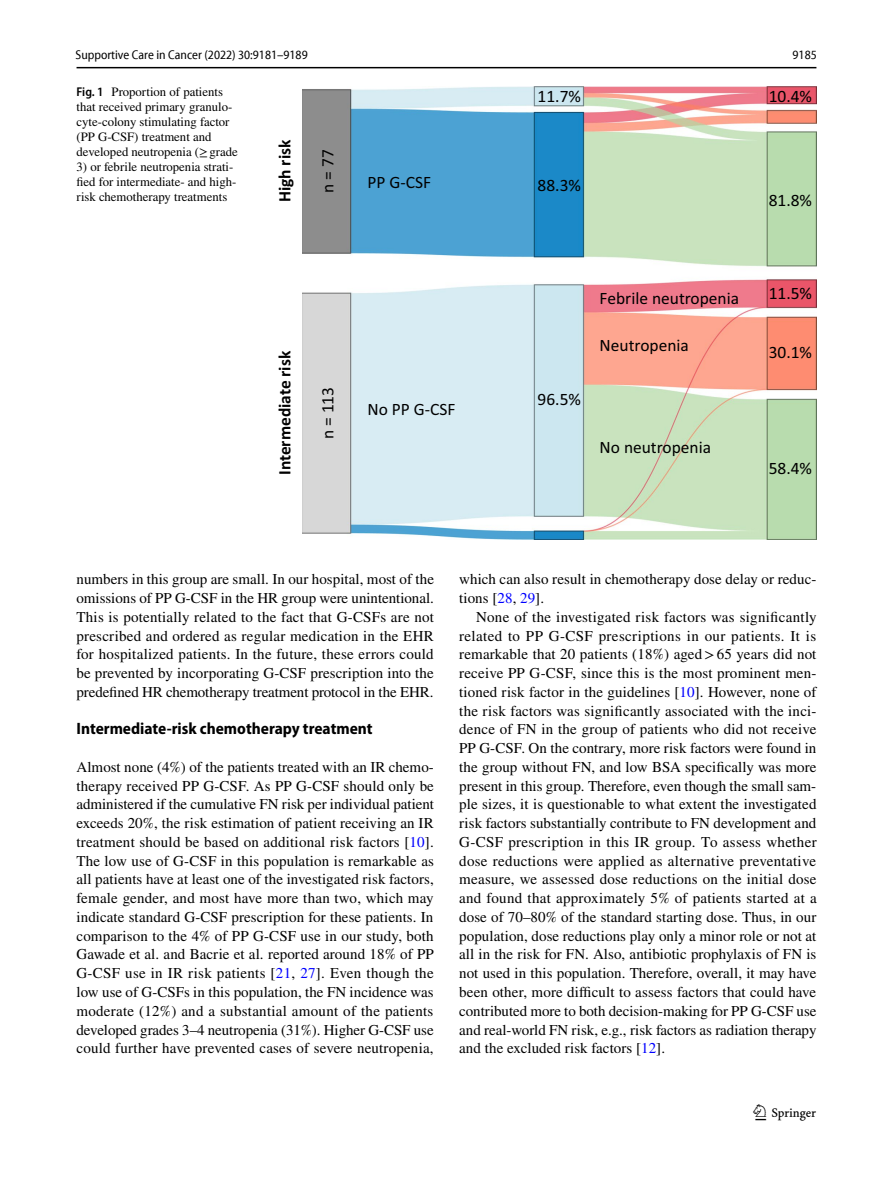
<style>
.page{position:relative;width:893px;height:1187px;background:#fff}
.page>*{position:absolute;margin:0;border:0;box-sizing:border-box;transform-origin:0 0}
.t1{font:22.5px "Springnew Regular 3";color:#000}
.t2{font:17.4px "Calibri";color:#000}
.t3{font:700 17.4px "Calibri";color:#000}
.t4{font:700 semi-condensed 16.5px "Myriad Pro";color:#000}
.t5{font:15px/18.8px "STIX";letter-spacing:.005em;color:#000;text-align:justify}
.t6{font:12.75px/15px "STIX";color:#000}
.t7{font:semi-condensed 12.75px "Myriad Pro Unic";color:#000}
.s1{font-family:"Myriad Pro";font-weight:600;font-stretch:semi-condensed}
.s2{color:#00f}
</style>
<div class="page">
<hr style="left:77px;top:67px;width:739px;height:1px;background:#000">
<img style="left:302px;top:87px;width:514px;height:452px">
<p class="t7" style="left:76px;top:50px;width:234px">Supportive Care in Cancer (2022) 30:9181–9189</p>
<p class="t7" style="left:793px;top:50px;width:26px">9185</p>
<p class="t6" style="left:77px;top:85px;width:163px"><span class="s1">Fig. 1</span> Proportion of patients that received primary granulo&shy;cyte-colony stimulating factor (PP G-CSF) treatment and developed neutropenia (≥grade</p>
<p class="t6" style="left:77px;top:160px;width:161px">3) or febrile neutropenia strati&shy;fied for intermediate- and high&shy;risk chemotherapy treatments</p>
<p class="t3" style="left:273px;top:202px;width:64px;rotate:-90deg">High risk</p>
<p class="t2" style="left:316px;top:193px;width:45px;rotate:-90deg">n = 77</p>
<p class="t2" style="left:367px;top:171px;width:65px">PP G-CSF</p>
<p class="t3" style="left:273px;top:475px;width:126px;rotate:-90deg">Intermediate risk</p>
<p class="t2" style="left:316px;top:439px;width:54px;rotate:-90deg">n = 113</p>
<p class="t2" style="left:367px;top:397px;width:89px">No PP G-CSF</p>
<p class="t2" style="left:538px;top:84px;width:45px">11.7%</p>
<p class="t2" style="left:538px;top:173px;width:45px">88.3%</p>
<p class="t2" style="left:769px;top:84px;width:45px">10.4%</p>
<p class="t2" style="left:769px;top:188px;width:45px">81.8%</p>
<p class="t2" style="left:538px;top:387px;width:45px">96.5%</p>
<p class="t2" style="left:600px;top:286px;width:141px">Febrile neutropenia</p>
<p class="t2" style="left:600px;top:333px;width:91px">Neutropenia</p>
<p class="t2" style="left:600px;top:435px;width:113px">No neutropenia</p>
<p class="t2" style="left:769px;top:281px;width:45px">11.5%</p>
<p class="t2" style="left:769px;top:340px;width:45px">30.1%</p>
<p class="t2" style="left:769px;top:456px;width:45px">58.4%</p>
<p class="t5" style="left:77px;top:571px;width:359px">numbers in this group are small. In our hospital, most of the omissions of PP G-CSF in the HR group were unintentional.<br>This is potentially related to the fact that G-CSFs are not prescribed and ordered as regular medication in the EHR for hospitalized patients. In the future, these errors could be prevented by incorporating G-CSF prescription into the predefined HR chemotherapy treatment protocol in the EHR.</p>
<p class="t4" style="left:77px;top:719px;width:298px">Intermediate‑risk chemotherapy treatment</p>
<p class="t5" style="left:77px;top:758px;width:359px">Almost none (4%) of the patients treated with an IR chemo&shy;therapy received PP G-CSF. As PP G-CSF should only be administered if the cumulative FN risk per individual patient exceeds 20%, the risk estimation of patient receiving an IR treatment should be based on additional risk factors [<span class="s2">10</span>].<br>The low use of G-CSF in this population is remarkable as all patients have at least one of the investigated risk factors, female gender, and most have more than two, which may indicate standard G-CSF prescription for these patients. In comparison to the 4% of PP G-CSF use in our study, both Gawade et al. and Bacrie et al. reported around 18% of PP G-CSF use in IR risk patients [<span class="s2">21</span>, <span class="s2">27</span>]. Even though the low use of G-CSFs in this population, the FN incidence was moderate (12%) and a substantial amount of the patients developed grades 3–4 neutropenia (31%). Higher G-CSF use could further have prevented cases of severe neutropenia,</p>
<p class="t5" style="left:459px;top:571px;width:359px">which can also result in chemotherapy dose delay or reduc&shy;tions [<span class="s2">28</span>, <span class="s2">29</span>].</p>
<p class="t5" style="left:459px;top:608px;width:359px;text-indent:17px">None of the investigated risk factors was significantly related to PP G-CSF prescriptions in our patients. It is remarkable that 20 patients (18%) aged&gt;65 years did not receive PP G-CSF, since this is the most prominent men&shy;tioned risk factor in the guidelines [<span class="s2">10</span>]. However, none of the risk factors was significantly associated with the inci&shy;dence of FN in the group of patients who did not receive PP G-CSF. On the contrary, more risk factors were found in the group without FN, and low BSA specifically was more present in this group. Therefore, even though the small sam&shy;ple sizes, it is questionable to what extent the investigated risk factors substantially contribute to FN development and G-CSF prescription in this IR group. To assess whether dose reductions were applied as alternative preventative measure, we assessed dose reductions on the initial dose and found that approximately 5% of patients started at a dose of 70–80% of the standard starting dose. Thus, in our population, dose reductions play only a minor role or not at all in the risk for FN. Also, antibiotic prophylaxis of FN is not used in this population. Therefore, overall, it may have been other, more difficult to assess factors that could have contributed more to both decision-making for PP G-CSF use and real-world FN risk, e.g., risk factors as radiation therapy and the excluded risk factors [<span class="s2">12</span>].</p>
<h1 class="t1" style="left:755px;top:1104px;width:62px">1 3</h1>
</div>
